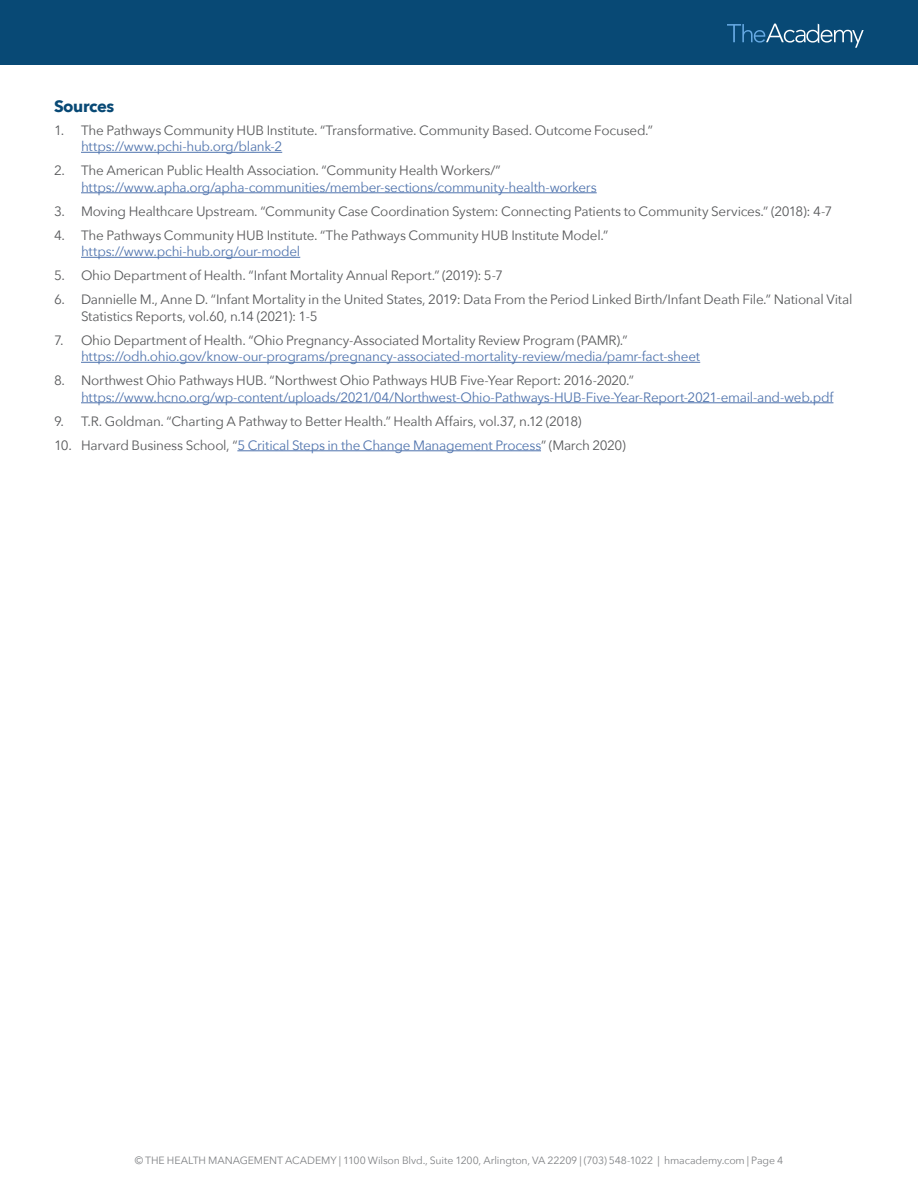
<style>
.page{position:relative;width:918px;height:1188px;background:#fff}
.page>*{position:absolute;margin:0;border:0;box-sizing:border-box;transform-origin:0 0}
.t1{font:700 16.5px "Avenir Next";letter-spacing:-.025em;color:#084975}
.t2{font:13.5px/16.5px "Avenir Next";letter-spacing:-.02em;color:#58595b}
.t3{font:13.5px "Avenir Next";letter-spacing:-.02em;color:#4f73ad}
.t4{font:10.5px "Avenir Next";letter-spacing:-.01em;color:#808285}
.s1{color:#58595b}
</style>
<div class="page">
<div style="left:0;top:0;width:918px;height:65px;background:#084975"></div>
<svg style="left:727px;top:24px;width:137px;height:24px"></svg>
<hr style="left:81px;top:152px;width:201px;height:1px;background:#4f73ad">
<hr style="left:81px;top:192px;width:516px;height:1px;background:#4f73ad">
<hr style="left:81px;top:257px;width:219px;height:1px;background:#4f73ad">
<hr style="left:81px;top:362px;width:619px;height:1px;background:#4f73ad">
<hr style="left:81px;top:402px;width:752px;height:1px;background:#4f73ad">
<hr style="left:237px;top:450px;width:304px;height:1px;background:#4f73ad">
<p class="t1" style="left:54px;top:91px;width:62px">Sources</p>
<p class="t2" style="left:54px;top:121px;width:601px">1. The Pathways Community HUB Institute. “Transformative. Community Based. Outcome Focused.”</p>
<p class="t3" style="left:81px;top:135px;width:203px">https://www.pchi-hub.org/blank-2</p>
<p class="t2" style="left:54px;top:162px;width:448px">2. The American Public Health Association. “Community Health Workers/”</p>
<p class="t3" style="left:81px;top:176px;width:517px">https://www.apha.org/apha-communities/member-sections/community-health-workers</p>
<p class="t2" style="left:54px;top:202px;width:780px">3. Moving Healthcare Upstream. “Community Case Coordination System: Connecting Patients to Community Services.” (2018): 4-7</p>
<p class="t2" style="left:54px;top:226px;width:556px">4. The Pathways Community HUB Institute. “The Pathways Community HUB Institute Model.”</p>
<p class="t3" style="left:81px;top:240px;width:221px">https://www.pchi-hub.org/our-model</p>
<p class="t2" style="left:54px;top:267px;width:451px">5. Ohio Department of Health. “Infant Mortality Annual Report.” (2019): 5-7</p>
<p class="t2" style="left:81px;top:291px;width:773px;text-indent:-27px">6. Dannielle M., Anne D. “Infant Mortality in the United States, 2019: Data From the Period Linked Birth/Infant Death File.” National Vital<br>Statistics Reports, vol.60, n.14 (2021): 1-5</p>
<p class="t2" style="left:54px;top:331px;width:575px">7. Ohio Department of Health. “Ohio Pregnancy-Associated Mortality Review Program (PAMR).”</p>
<p class="t3" style="left:81px;top:345px;width:621px">https://odh.ohio.gov/know-our-programs/pregnancy-associated-mortality-review/media/pamr-fact-sheet</p>
<p class="t2" style="left:54px;top:372px;width:582px">8. Northwest Ohio Pathways HUB. “Northwest Ohio Pathways HUB Five-Year Report: 2016-2020.”</p>
<p class="t3" style="left:81px;top:386px;width:754px">https://www.hcno.org/wp-content/uploads/2021/04/Northwest-Ohio-Pathways-HUB-Five-Year-Report-2021-email-and-web.pdf</p>
<p class="t2" style="left:54px;top:412px;width:529px">9. T.R. Goldman. “Charting A Pathway to Better Health.” Health Affairs, vol.37, n.12 (2018)</p>
<p class="t3" style="left:54px;top:434px;width:573px"><span class="s1">10. Harvard Business School, “</span>5 Critical Steps in the Change Management Process<span class="s1">” (March 2020)</span></p>
<p class="t4" style="left:135px;top:1152px;width:650px">© THE HEALTH MANAGEMENT ACADEMY | 1100 Wilson Blvd., Suite 1200, Arlington, VA 22209 | (703) 548-1022 | hmacademy.com | Page 4</p>
</div>
